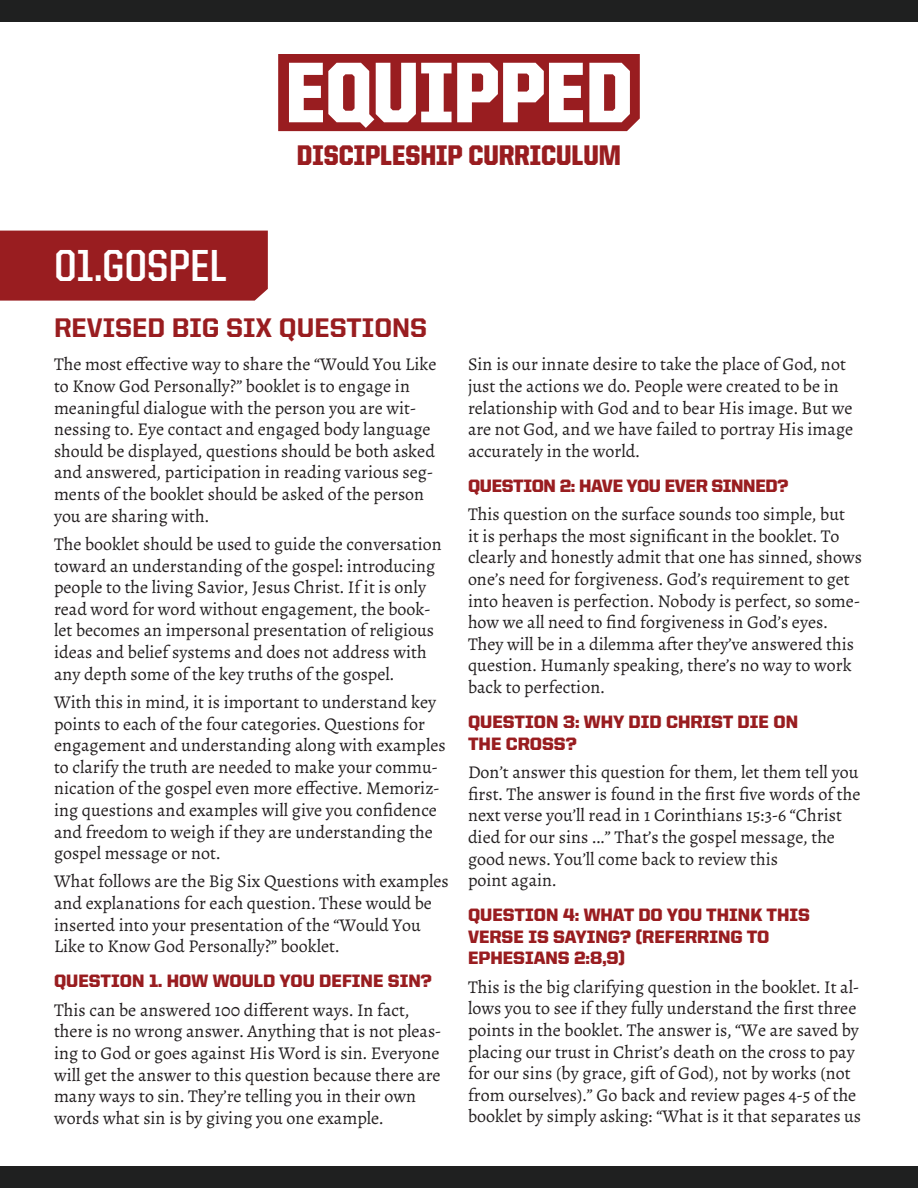
<style>
.page{position:relative;width:918px;height:1188px;background:#fff}
.page>*{position:absolute;margin:0;border:0;box-sizing:border-box;transform-origin:0 0}
.t1{font:700 45px "United Sans Semi Cond";color:#fff}
.t2{font:900 28.5px "United Sans Semi Cond";color:#991d20}
.t3{font:800 27px "United Sans Reg";color:#991d20}
.t4{font:18px/21.6px "Alegreya";color:#231f20}
.t5{font:900 18px/21.6px "United Sans Reg";color:#991d20}
.t6{font:900 18px "United Sans Reg";letter-spacing:-.02em;color:#991d20}
</style>
<div class="page">
<svg style="left:278px;top:54px;width:362px;height:77px"></svg>
<div style="left:0;top:0;width:918px;height:22px;background:#1f2020"></div>
<div style="left:0;top:1166px;width:918px;height:22px;background:#1f2020"></div>
<div style="left:0;top:231px;width:268px;height:70px;background:#991d20"></div>
<h1 class="t1" style="left:54px;top:242px;width:174px">01.GOSPEL</h1>
<h2 class="t2" style="left:297px;top:139px;width:326px">DISCIPLESHIP CURRICULUM</h2>
<h3 class="t3" style="left:54px;top:312px;width:375px">REVISED BIG SIX QUESTIONS</h3>
<p class="t4" style="left:54px;top:354px;width:384px">The most effective way to share the “Would You Like to Know God Personally?” booklet is to engage in meaningful dialogue with the person you are wit&shy;nessing to. Eye contact and engaged body language should be displayed, questions should be both asked and answered, participation in reading various seg&shy;ments of the booklet should be asked of the person you are sharing with.</p>
<p class="t4" style="left:54px;top:533px;width:390px">The booklet should be used to guide the conversation toward an understanding of the gospel: introducing people to the living Savior, Jesus Christ. If it is only read word for word without engagement, the book&shy;let becomes an impersonal presentation of religious ideas and belief systems and does not address with any depth some of the key truths of the gospel.</p>
<p class="t4" style="left:54px;top:691px;width:393px">With this in mind, it is important to understand key points to each of the four categories. Questions for engagement and understanding along with examples to clarify the truth are needed to make your commu&shy;nication of the gospel even more effective. Memoriz&shy;ing questions and examples will give you confidence and freedom to weigh if they are understanding the gospel message or not.</p>
<p class="t4" style="left:54px;top:871px;width:396px">What follows are the Big Six Questions with examples and explanations for each question. These would be inserted into your presentation of the “Would You Like to Know God Personally?” booklet.</p>
<p class="t5" style="left:54px;top:970px;width:379px">QUESTION 1. HOW WOULD YOU DEFINE SIN?</p>
<p class="t4" style="left:54px;top:999px;width:389px">This can be answered 100 different ways. In fact, there is no wrong answer. Anything that is not pleas&shy;ing to God or goes against His Word is sin. Everyone will get the answer to this question because there are many ways to sin. They’re telling you in their own words what sin is by giving you one example.</p>
<p class="t4" style="left:468px;top:354px;width:387px">Sin is our innate desire to take the place of God, not just the actions we do. People were created to be in relationship with God and to bear His image. But we are not God, and we have failed to portray His image accurately in the world.</p>
<p class="t6" style="left:468px;top:476px;width:322px">QUESTION 2: HAVE YOU EVER SINNED?</p>
<p class="t4" style="left:468px;top:504px;width:396px">This question on the surface sounds too simple, but<br>it is perhaps the most significant in the booklet. To clearly and honestly admit that one has sinned, shows one’s need for forgiveness. God’s requirement to get into heaven is perfection. Nobody is perfect, so some&shy;how we all need to find forgiveness in God’s eyes.<br>They will be in a dilemma after they’ve answered this question. Humanly speaking, there’s no way to work back to perfection.</p>
<p class="t5" style="left:468px;top:711px;width:332px">QUESTION 3: WHY DID CHRIST DIE ON<br>THE CROSS?</p>
<p class="t4" style="left:468px;top:761px;width:394px">Don’t answer this question for them, let them tell you first. The answer is found in the first five words of the next verse you’ll read in 1 Corinthians 15:3-6 “Christ died for our sins ...” That’s the gospel message, the good news. You’ll come back to review this<br>point again.</p>
<p class="t5" style="left:468px;top:904px;width:344px">QUESTION 4: WHAT DO YOU THINK THIS<br>VERSE IS SAYING? (REFERRING TO<br>EPHESIANS 2:8,9)</p>
<p class="t4" style="left:468px;top:976px;width:395px">This is the big clarifying question in the booklet. It al&shy;lows you to see if they fully understand the first three points in the booklet. The answer is, “We are saved by placing our trust in Christ’s death on the cross to pay for our sins (by grace, gift of God), not by works (not from ourselves).” Go back and review pages 4-5 of the booklet by simply asking: “What is it that separates us</p>
</div>
